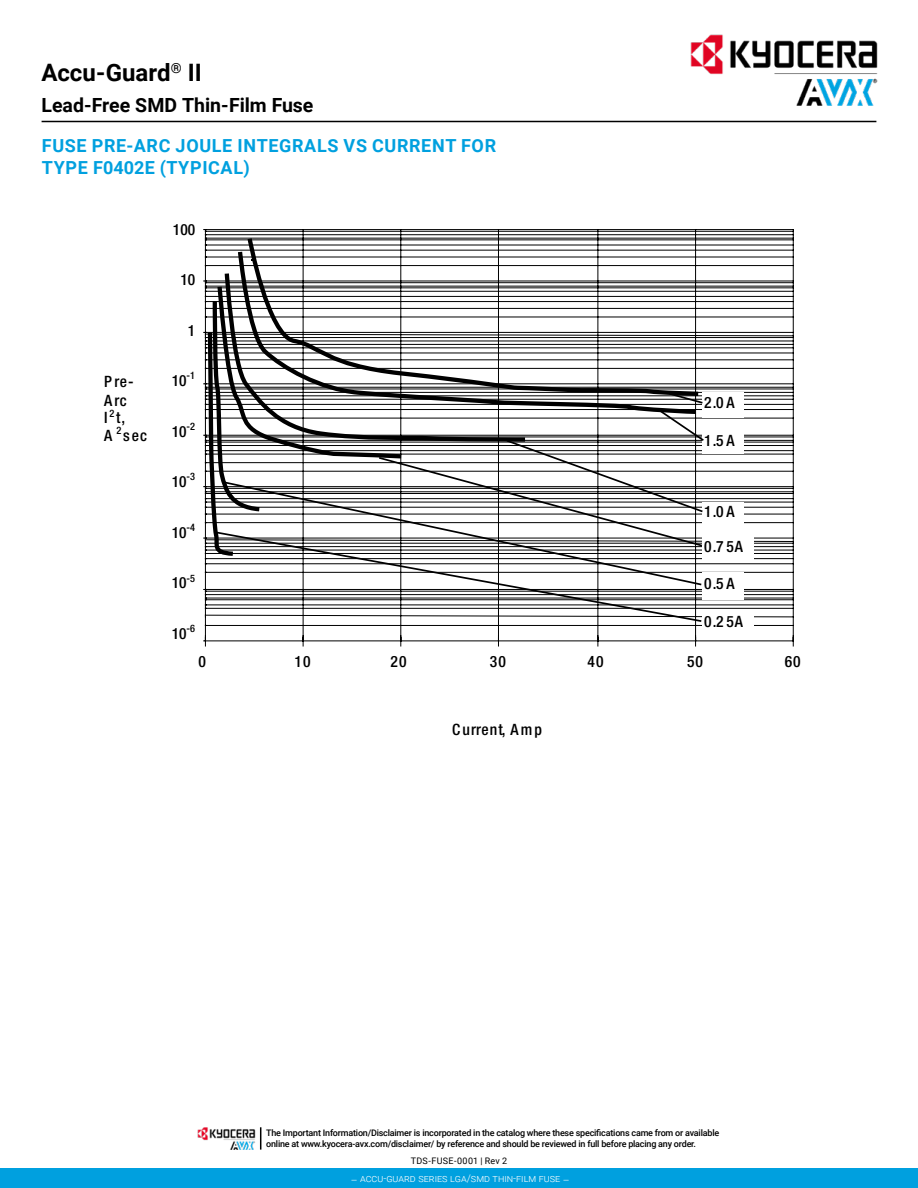
<style>
.page{position:relative;width:918px;height:1188px;background:#fff}
.page>*{position:absolute;margin:0;border:0;box-sizing:border-box;transform-origin:0 0}
.t1{font:700 24px "Roboto";color:#000}
.t2{font:700 19.5px "Roboto";color:#000}
.t3{font:700 18px/21.6px "Roboto";letter-spacing:.035em;color:#00a0df}
.t4{font:500 condensed 15.6px/18.9px "Helvetica Neue LT Std";letter-spacing:.07em;color:#000}
.t5{font:500 condensed 15.45px "Helvetica Neue LT Std";color:#000}
.t6{font:300 10.5px "Roboto";color:#fff}
.t7{font:500 9px/10.8px "Roboto";letter-spacing:-.025em;color:#000}
.t8{font:9px "Roboto";letter-spacing:.035em;color:#000}
</style>
<div class="page">
<hr style="left:42px;top:121px;width:834px;height:1px;background:#000">
<svg style="left:203px;top:229px;width:591px;height:418px"></svg>
<div style="left:702px;top:392px;width:42px;height:26px;background:#fff"></div>
<div style="left:702px;top:428px;width:42px;height:26px;background:#fff"></div>
<div style="left:702px;top:502px;width:42px;height:24px;background:#fff"></div>
<div style="left:702px;top:572px;width:42px;height:28px;background:#fff"></div>
<div style="left:702px;top:610px;width:52px;height:26px;background:#fff"></div>
<div style="left:702px;top:535px;width:52px;height:27px;background:#fff"></div>
<svg style="left:206px;top:234px;width:496px;height:324px"></svg>
<svg style="left:214px;top:392px;width:492px;height:231px"></svg>
<img style="left:669px;top:34px;width:209px;height:87px">
<div style="left:0;top:1169px;width:918px;height:19px;background:#00a0df"></div>
<img style="left:198px;top:1127px;width:57px;height:23px">
<svg style="left:260px;top:1127px;width:1px;height:23px"></svg>
<h1 class="t1" style="left:42px;top:55px;width:162px">Accu-Guard<sup>®</sup> II</h1>
<h2 class="t2" style="left:42px;top:92px;width:273px">Lead-Free SMD Thin-Film Fuse</h2>
<h3 class="t3" style="left:42px;top:134px;width:456px">FUSE PRE-ARC JOULE INTEGRALS VS CURRENT FOR<br>TYPE F0402E (TYPICAL)</h3>
<h3 class="t4" style="left:104px;top:372px;width:31px">Pre-<br>Arc</h3>
<h3 class="t4" style="left:104px;top:409px;width:44px;line-height:17.1px">I<sup>2</sup>t,<br>A <sup>2</sup>sec</h3>
<h3 class="t5" style="left:173px;top:220px;width:24px">100</h3>
<h3 class="t5" style="left:180px;top:270px;width:16px">10</h3>
<h3 class="t5" style="left:188px;top:321px;width:9px">1</h3>
<h3 class="t5" style="left:172px;top:372px;width:25px">10<sup>-1</sup></h3>
<h3 class="t5" style="left:172px;top:422px;width:25px">10<sup>-2</sup></h3>
<h3 class="t5" style="left:172px;top:473px;width:25px">10<sup>-3</sup></h3>
<h3 class="t5" style="left:172px;top:523px;width:25px">10<sup>-4</sup></h3>
<h3 class="t5" style="left:172px;top:574px;width:25px">10<sup>-5</sup></h3>
<h3 class="t5" style="left:172px;top:624px;width:25px">10<sup>-6</sup></h3>
<h3 class="t4" style="left:704px;top:393px;width:32px">2.0 A</h3>
<h3 class="t4" style="left:704px;top:430px;width:32px">1.5 A</h3>
<h3 class="t4" style="left:704px;top:502px;width:32px">1.0 A</h3>
<h3 class="t4" style="left:704px;top:537px;width:40px">0.75A</h3>
<h3 class="t4" style="left:704px;top:574px;width:32px">0.5 A</h3>
<h3 class="t4" style="left:704px;top:612px;width:40px">0.25A</h3>
<h3 class="t4" style="left:199px;top:651px;width:9px">0</h3>
<h3 class="t4" style="left:295px;top:651px;width:18px">10</h3>
<h3 class="t4" style="left:391px;top:651px;width:18px">20</h3>
<h3 class="t4" style="left:490px;top:651px;width:18px">30</h3>
<h3 class="t4" style="left:588px;top:651px;width:18px">40</h3>
<h3 class="t4" style="left:687px;top:651px;width:18px">50</h3>
<h3 class="t4" style="left:785px;top:651px;width:18px">60</h3>
<h3 class="t4" style="left:452px;top:720px;width:91px">Current, Amp</h3>
<p class="t7" style="left:266px;top:1127px;width:455px">The Important Information/Disclaimer is incorporated in the catalog where these specifications came from or available online at www.kyocera-avx.com/disclaimer/ by reference and should be reviewed in full before placing any order.</p>
<p class="t8" style="left:411px;top:1155px;width:98px">TDS-FUSE-0001 | Rev 2</p>
<p class="t6" style="left:351px;top:1171px;width:220px">– accu-guard series lga/smd thin-film fuse –</p>
</div>
